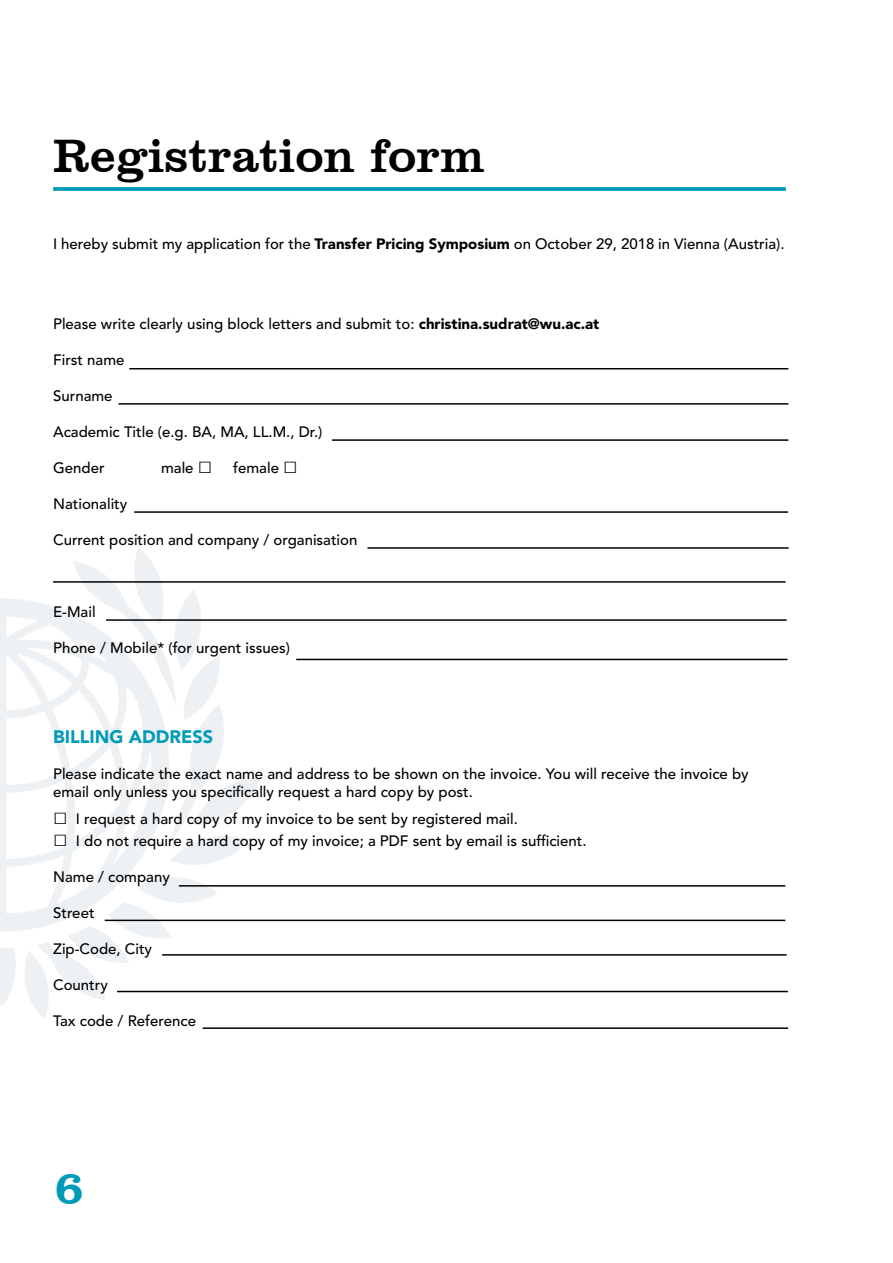
<style>
.page{position:relative;width:893px;height:1263px;background:#fff}
.page>*{position:absolute;margin:0;border:0;box-sizing:border-box;transform-origin:0 0}
.t1{font:48px "Clarendon BT";color:#000}
.t2{font:48px "Clarendon BT";color:#009bb8}
.t3{font:900 18px "Avenir LT Std";color:#009bb8}
.t4{font:500 15px/18px "Avenir LT Std";color:#000}
.s1{font-weight:900}
.s2{font-family:"Verdana";font-weight:700;font-size:24px}
</style>
<div class="page">
<hr style="left:129px;top:368px;width:659px;height:1px;background:#000">
<hr style="left:119px;top:403px;width:669px;height:2px;background:#000">
<hr style="left:53px;top:581px;width:732px;height:2px;background:#000">
<hr style="left:296px;top:659px;width:492px;height:1px;background:#000">
<hr style="left:106px;top:619px;width:681px;height:2px;background:#000">
<hr style="left:179px;top:885px;width:606px;height:2px;background:#000">
<hr style="left:105px;top:920px;width:680px;height:1px;background:#000">
<hr style="left:203px;top:1027px;width:585px;height:2px;background:#000">
<hr style="left:117px;top:991px;width:671px;height:1px;background:#000">
<hr style="left:162px;top:954px;width:625px;height:2px;background:#000">
<hr style="left:332px;top:439px;width:456px;height:2px;background:#000">
<hr style="left:367px;top:547px;width:422px;height:2px;background:#000">
<hr style="left:134px;top:511px;width:654px;height:2px;background:#000">
<svg style="left:53px;top:187px;width:733px;height:4px;background:#0fa0bc"></svg>
<h1 class="t1" style="left:53px;top:126px;width:433px">Registration form</h1>
<p class="t4" style="left:53px;top:236px;width:733px">I hereby submit my application for the <span class="s1">Transfer Pricing Symposium</span> on October 29, 2018 in Vienna (Austria).</p>
<p class="t4" style="left:53px;top:315px;width:548px">Please write clearly using block letters and submit to: <span class="s1">christina.sudrat@wu.ac.at</span></p>
<p class="t4" style="left:53px;top:351px;width:73px">First name</p>
<p class="t4" style="left:53px;top:387px;width:61px">Surname</p>
<p class="t4" style="left:53px;top:423px;width:271px">Academic Title (e.g. BA, MA, LL.M., Dr.)</p>
<p class="t4" style="left:53px;top:459px;width:53px">Gender</p>
<p class="t4" style="left:161px;top:459px;width:53px">male <span class="s2">□</span></p>
<p class="t4" style="left:233px;top:459px;width:66px">female <span class="s2">□</span></p>
<p class="t4" style="left:53px;top:495px;width:76px">Nationality</p>
<p class="t4" style="left:53px;top:531px;width:306px">Current position and company / organisation</p>
<p class="t4" style="left:53px;top:603px;width:44px">E-Mail</p>
<p class="t4" style="left:53px;top:639px;width:238px">Phone / Mobile* (for urgent issues)</p>
<p class="t3" style="left:53px;top:726px;width:161px">BILLING ADDRESS</p>
<p class="t4" style="left:53px;top:765px;width:697px">Please indicate the exact name and address to be shown on the invoice. You will receive the invoice by email only unless you specifically request a hard copy by post.</p>
<p class="t4" style="left:53px;top:810px;width:466px"><span class="s2">□</span> I request a hard copy of my invoice to be sent by registered mail.</p>
<p class="t4" style="left:53px;top:832px;width:535px"><span class="s2">□</span> I do not require a hard copy of my invoice; a PDF sent by email is sufficient.</p>
<p class="t4" style="left:53px;top:868px;width:118px">Name / company</p>
<p class="t4" style="left:53px;top:904px;width:43px">Street</p>
<p class="t4" style="left:53px;top:940px;width:100px">Zip-Code, City</p>
<p class="t4" style="left:53px;top:976px;width:56px">Country</p>
<p class="t4" style="left:53px;top:1012px;width:144px">Tax code / Reference</p>
<h1 class="t2" style="left:54px;top:1158px;width:31px">6</h1>
</div>
